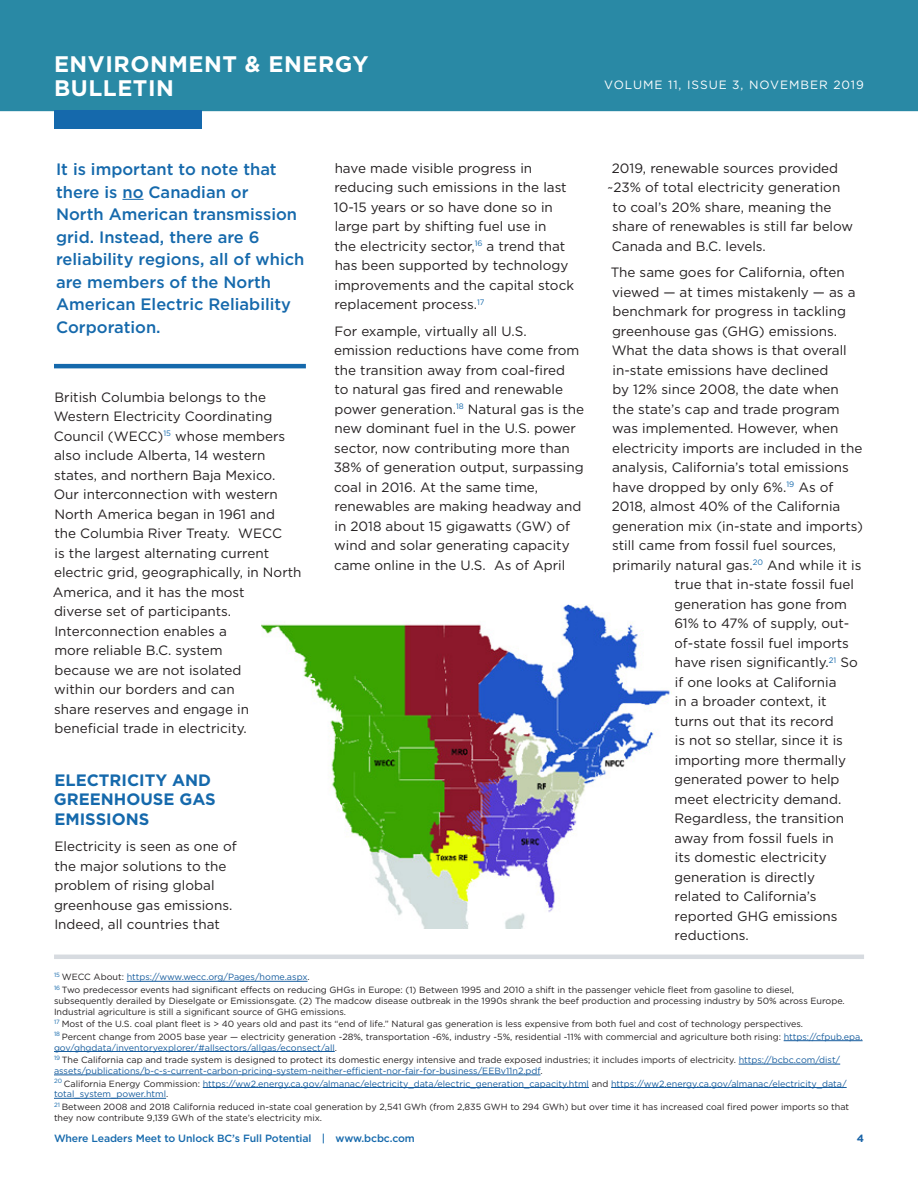
<style>
.page{position:relative;width:918px;height:1188px;background:#fff}
.page>*{position:absolute;margin:0;border:0;box-sizing:border-box;transform-origin:0 0}
.t1{font:700 22.5px/24px "Gotham";letter-spacing:.025em;color:#fff}
.t2{font:500 16.5px/22.5px "Gotham";color:#1569ac}
.Body_Copy{font:700 16.5px/19.5px "Gotham";color:#1569ac}
.Body_Copy-2{font:13.5px/19.5px "Gotham";color:#231f20}
.t3{font:12px "Gotham";letter-spacing:.08em;color:#fff}
.t4{font:500 10.5px "Gotham";letter-spacing:-.01em;color:#1569ac}
.t5{font:700 10.5px "Gotham";color:#1963a7}
.t6{font:9px/10.8px "Gotham";color:#231f20}
.t7{font:9px/10.8px "Gotham";color:#175d9e}
.s1{color:#231f20}
.s2{color:#175d9e}
</style>
<div class="page">
<div style="left:0;top:0;width:918px;height:111px;background:#2989a5"></div>
<div style="left:54px;top:110px;width:148px;height:19px;background:#1569ac"></div>
<hr style="left:54px;top:955px;width:810px;height:4px;background:#d7dbe0">
<hr style="left:127px;top:981px;width:181px;height:1px;background:#175d9e">
<hr style="left:784px;top:1040px;width:79px;height:1px;background:#175d9e">
<hr style="left:54px;top:1051px;width:281px;height:1px;background:#175d9e">
<hr style="left:739px;top:1064px;width:101px;height:1px;background:#175d9e">
<hr style="left:54px;top:1075px;width:487px;height:1px;background:#175d9e">
<hr style="left:203px;top:1087px;width:386px;height:1px;background:#175d9e">
<hr style="left:611px;top:1087px;width:236px;height:1px;background:#175d9e">
<hr style="left:54px;top:1098px;width:112px;height:1px;background:#175d9e">
<hr style="left:54px;top:364px;width:252px;height:4px;background:#1569ac">
<svg style="left:122px;top:199px;width:22px;height:1px"></svg>
<img style="left:261px;top:604px;width:411px;height:324px">
<p class="t1" style="left:54px;top:52px;width:316px">ENVIRONMENT &amp; ENERGY<br>BULLETIN</p>
<p class="t3" style="left:604px;top:77px;width:261px">VOLUME 11, ISSUE 3, NOVEMBER 2019</p>
<p class="t2" style="left:56px;top:158px;width:250px">It is important to note that there is no Canadian or<br>North American transmission grid. Instead, there are 6 reliability regions, all of which are members of the North<br>American Electric Reliability<br>Corporation.</p>
<p class="Body_Copy-2" style="left:53px;top:387px;width:250px">British Columbia belongs to the<br>Western Electricity Coordinating<br>Council (WECC)<sup>15</sup> whose members also include Alberta, 14 western states, and northern Baja Mexico.<br>Our interconnection with western<br>North America began in 1961 and<br>the Columbia River Treaty. WECC<br>is the largest alternating current electric grid, geographically, in North<br>America, and it has the most<br>diverse set of participants.<br>Interconnection enables a<br>more reliable B.C. system<br>because we are not isolated<br>within our borders and can<br>share reserves and engage in beneficial trade in electricity.</p>
<p class="Body_Copy" style="left:54px;top:770px;width:163px">ELECTRICITY AND<br>GREENHOUSE GAS<br>EMISSIONS</p>
<p class="Body_Copy-2" style="left:54px;top:836px;width:184px">Electricity is seen as one of the major solutions to the problem of rising global greenhouse gas emissions.<br>Indeed, all countries that</p>
<p class="Body_Copy-2" style="left:334px;top:158px;width:242px">have made visible progress in reducing such emissions in the last<br>10-15 years or so have done so in large part by shifting fuel use in<br>the electricity sector,<sup>16</sup> a trend that has been supported by technology improvements and the capital stock replacement process.<sup>17</sup></p>
<p class="Body_Copy-2" style="left:334px;top:321px;width:252px">For example, virtually all U.S. emission reductions have come from the transition away from coal-fired<br>to natural gas fired and renewable power generation.<sup>18</sup> Natural gas is the new dominant fuel in the U.S. power sector, now contributing more than 38% of generation output, surpassing coal in 2016. At the same time, renewables are making headway and in 2018 about 15 gigawatts (GW) of wind and solar generating capacity came online in the U.S. As of April</p>
<p class="Body_Copy-2" style="left:612px;top:158px;width:228px">2019, renewable sources provided</p>
<p class="Body_Copy-2" style="left:607px;top:177px;width:235px">~23% of total electricity generation</p>
<p class="Body_Copy-2" style="left:612px;top:197px;width:221px">to coal’s 20% share, meaning the</p>
<p class="Body_Copy-2" style="left:612px;top:216px;width:243px">share of renewables is still far below</p>
<p class="Body_Copy-2" style="left:612px;top:236px;width:156px">Canada and B.C. levels.</p>
<p class="Body_Copy-2" style="left:611px;top:262px;width:235px">The same goes for California, often</p>
<p class="Body_Copy-2" style="left:612px;top:282px;width:245px">viewed — at times mistakenly — as a</p>
<p class="Body_Copy-2" style="left:613px;top:301px;width:235px">benchmark for progress in tackling</p>
<p class="Body_Copy-2" style="left:612px;top:321px;width:227px">greenhouse gas (GHG) emissions.</p>
<p class="Body_Copy-2" style="left:612px;top:340px;width:237px">What the data shows is that overall</p>
<p class="Body_Copy-2" style="left:613px;top:360px;width:217px">in-state emissions have declined</p>
<p class="Body_Copy-2" style="left:613px;top:379px;width:228px">by 12% since 2008, the date when</p>
<p class="Body_Copy-2" style="left:612px;top:399px;width:229px">the state’s cap and trade program</p>
<p class="Body_Copy-2" style="left:612px;top:418px;width:228px">was implemented. However, when</p>
<p class="Body_Copy-2" style="left:612px;top:438px;width:252px">electricity imports are included in the</p>
<p class="Body_Copy-2" style="left:612px;top:457px;width:238px">analysis, California’s total emissions</p>
<p class="Body_Copy-2" style="left:613px;top:477px;width:222px">have dropped by only 6%.<sup>19</sup> As of</p>
<p class="Body_Copy-2" style="left:612px;top:496px;width:230px">2018, almost 40% of the California</p>
<p class="Body_Copy-2" style="left:612px;top:516px;width:253px">generation mix (in-state and imports)</p>
<p class="Body_Copy-2" style="left:612px;top:535px;width:226px">still came from fossil fuel sources,</p>
<p class="Body_Copy-2" style="left:612px;top:555px;width:251px">primarily natural gas.<sup>20</sup> And while it is</p>
<p class="Body_Copy-2" style="left:675px;top:574px;width:181px">true that in-state fossil fuel</p>
<p class="Body_Copy-2" style="left:674px;top:594px;width:174px">generation has gone from</p>
<p class="Body_Copy-2" style="left:674px;top:613px;width:177px">61% to 47% of supply, out-</p>
<p class="Body_Copy-2" style="left:674px;top:633px;width:176px">of-state fossil fuel imports</p>
<p class="Body_Copy-2" style="left:675px;top:652px;width:185px">have risen significantly.<sup>21</sup> So</p>
<p class="Body_Copy-2" style="left:675px;top:672px;width:163px">if one looks at California</p>
<p class="Body_Copy-2" style="left:675px;top:691px;width:153px">in a broader context, it</p>
<p class="Body_Copy-2" style="left:675px;top:711px;width:161px">turns out that its record</p>
<p class="Body_Copy-2" style="left:675px;top:730px;width:170px">is not so stellar, since it is</p>
<p class="Body_Copy-2" style="left:675px;top:750px;width:173px">importing more thermally</p>
<p class="Body_Copy-2" style="left:674px;top:769px;width:167px">generated power to help</p>
<p class="Body_Copy-2" style="left:675px;top:789px;width:168px">meet electricity demand.</p>
<p class="Body_Copy-2" style="left:675px;top:808px;width:171px">Regardless, the transition</p>
<p class="Body_Copy-2" style="left:674px;top:828px;width:161px">away from fossil fuels in</p>
<p class="Body_Copy-2" style="left:675px;top:847px;width:154px">its domestic electricity</p>
<p class="Body_Copy-2" style="left:674px;top:867px;width:142px">generation is directly</p>
<p class="Body_Copy-2" style="left:675px;top:886px;width:144px">related to California’s</p>
<p class="Body_Copy-2" style="left:675px;top:906px;width:165px">reported GHG emissions</p>
<p class="Body_Copy-2" style="left:675px;top:925px;width:76px">reductions.</p>
<p class="t7" style="left:54px;top:972px;width:257px"><sup>15</sup> <span class="s1">WECC About:</span> https://www.wecc.org/Pages/home.aspx<span class="s1">.</span></p>
<p class="t6" style="left:54px;top:984px;width:792px"><sup>16</sup> Two predecessor events had significant effects on reducing GHGs in Europe: (1) Between 1995 and 2010 a shift in the passenger vehicle fleet from gasoline to diesel, subsequently derailed by Dieselgate or Emissionsgate. (2) The madcow disease outbreak in the 1990s shrank the beef production and processing industry by 50% across Europe.<br>Industrial agriculture is still a significant source of GHG emissions.</p>
<p class="t6" style="left:54px;top:1018px;width:751px"><sup>17</sup> Most of the U.S. coal plant fleet is &gt; 40 years old and past its “end of life.” Natural gas generation is less expensive from both fuel and cost of technology perspectives.</p>
<p class="t6" style="left:54px;top:1031px;width:810px"><sup>18</sup> Percent change from 2005 base year — electricity generation -28%, transportation -6%, industry -5%, residential -11% with commercial and agriculture both rising: <span class="s2">https://cfpub.epa. gov/ghgdata/inventoryexplorer/#allsectors/allgas/econsect/all</span>.</p>
<p class="t6" style="left:54px;top:1054px;width:788px"><sup>19</sup> The California cap and trade system is designed to protect its domestic energy intensive and trade exposed industries; it includes imports of electricity. <span class="s2">https://bcbc.com/dist/ assets/publications/b-c-s-current-carbon-pricing-system-neither-efficient-nor-fair-for-business/EEBv11n2.pdf</span>.</p>
<p class="t7" style="left:54px;top:1078px;width:794px"><sup>20</sup> <span class="s1">California Energy Commission:</span> https://ww2.energy.ca.gov/almanac/electricity_data/electric_generation_capacity.html <span class="s1">and</span> https://ww2.energy.ca.gov/almanac/electricity_data/ total_system_power.html<span class="s1">.</span></p>
<p class="t6" style="left:54px;top:1101px;width:797px"><sup>21</sup> Between 2008 and 2018 California reduced in-state coal generation by 2,541 GWh (from 2,835 GWH to 294 GWh) but over time it has increased coal fired power imports so that they now contribute 9,139 GWh of the state’s electricity mix.</p>
<p class="t4" style="left:54px;top:1132px;width:362px">Where Leaders Meet to Unlock BC’s Full Potential | www.bcbc.com</p>
<p class="t5" style="left:857px;top:1132px;width:9px">4</p>
</div>
